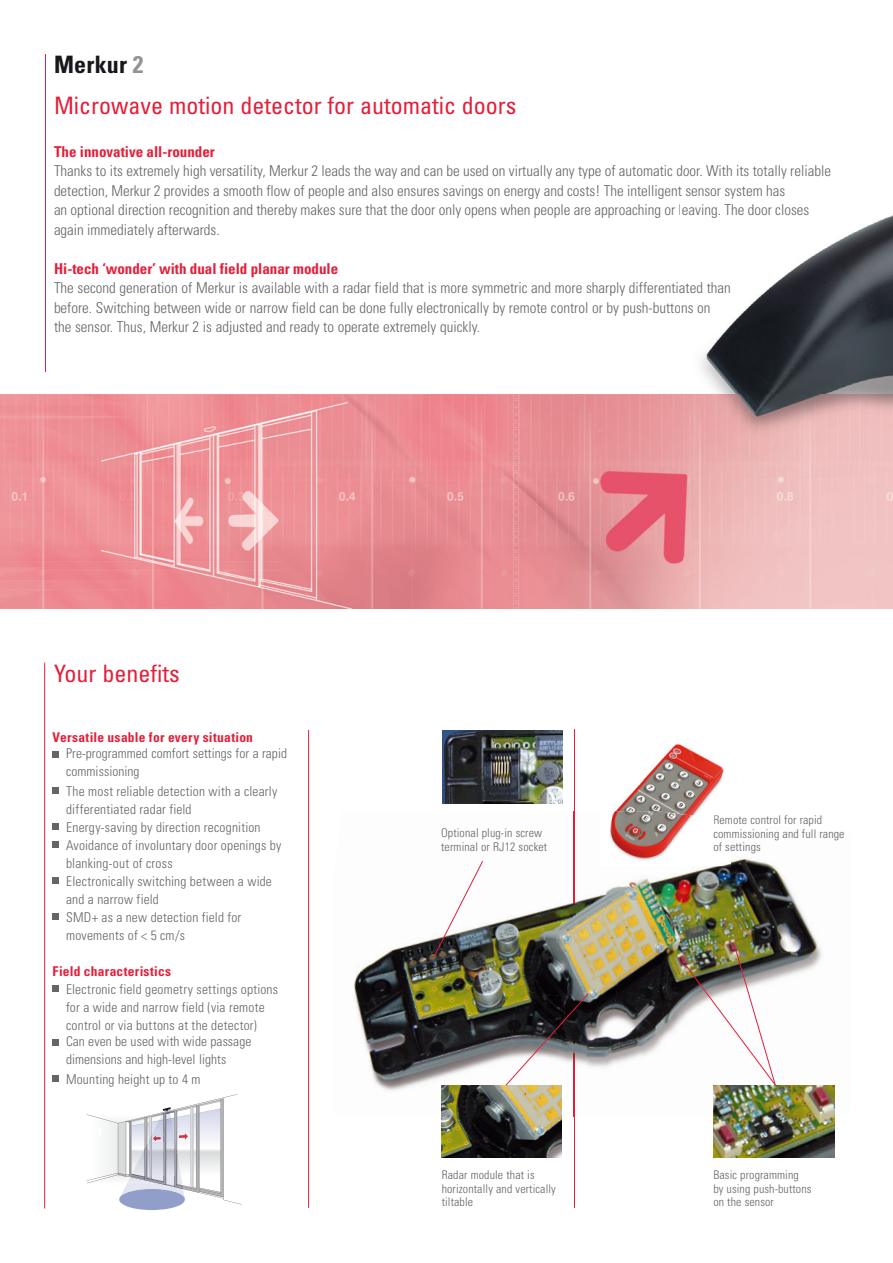
<style>
.page{position:relative;width:893px;height:1263px;background:#fff}
.page>*{position:absolute;margin:0;border:0;box-sizing:border-box;transform-origin:0 0}
.t1{font:condensed 24px "Univers";color:#e41f39}
.t2{font:700 condensed 24px "Univers";letter-spacing:.01em;color:#1a171c}
.t3{font:300 condensed 15px/19.5px "Univers";color:#646567}
.t4{font:700 condensed 15px "Univers";color:#e41f39}
.t5{font:300 condensed 13.5px/18px "Univers";letter-spacing:.015em;color:#646567}
.t6{font:700 condensed 13.5px "Univers";letter-spacing:.02em;color:#e41f39}
.t7{font:300 condensed 12px/13.5px "Univers";letter-spacing:.01em;color:#646567}
.s1{color:#929395}
</style>
<div class="page">
<img style="left:0;top:394px;width:684px;height:215px">
<img style="left:684px;top:464px;width:158px;height:145px">
<hr style="left:574px;top:730px;width:1px;height:478px;background:#e41f39">
<img style="left:367px;top:909px;width:181px;height:81px">
<img style="left:548px;top:811px;width:49px;height:305px">
<img style="left:682px;top:858px;width:140px;height:162px">
<img style="left:597px;top:874px;width:85px;height:193px">
<img style="left:354px;top:966px;width:164px;height:125px">
<img style="left:505px;top:990px;width:62px;height:104px">
<img style="left:646px;top:1057px;width:68px;height:59px">
<img style="left:834px;top:1085px;width:1px;height:31px">
<img style="left:574px;top:811px;width:1px;height:305px">
<hr style="left:45px;top:54px;width:1px;height:318px;background:#e41f39">
<hr style="left:44px;top:663px;width:1px;height:545px;background:#e41f39">
<img style="left:442px;top:731px;width:120px;height:72px">
<img style="left:714px;top:1085px;width:120px;height:72px">
<hr style="left:308px;top:730px;width:1px;height:478px;background:#e41f39">
<img style="left:441px;top:1085px;width:120px;height:72px">
<svg style="left:53px;top:752px;width:6px;height:6px"></svg>
<svg style="left:53px;top:788px;width:6px;height:6px"></svg>
<svg style="left:53px;top:824px;width:6px;height:6px"></svg>
<svg style="left:53px;top:842px;width:6px;height:6px"></svg>
<svg style="left:53px;top:878px;width:6px;height:6px"></svg>
<svg style="left:53px;top:914px;width:6px;height:6px"></svg>
<svg style="left:53px;top:986px;width:6px;height:6px"></svg>
<svg style="left:53px;top:1040px;width:6px;height:6px"></svg>
<svg style="left:53px;top:1076px;width:6px;height:6px"></svg>
<img style="left:505px;top:993px;width:84px;height:93px">
<svg style="left:434px;top:861px;width:49px;height:96px"></svg>
<img style="left:681px;top:215px;width:212px;height:249px">
<img style="left:681px;top:215px;width:128px;height:3px">
<img style="left:681px;top:282px;width:50px;height:14px">
<img style="left:681px;top:302px;width:29px;height:14px">
<img style="left:686px;top:949px;width:90px;height:136px">
<img style="left:615px;top:744px;width:109px;height:67px">
<img style="left:610px;top:811px;width:121px;height:55px">
<img style="left:714px;top:815px;width:17px;height:3px">
<img style="left:714px;top:818px;width:17px;height:8px">
<svg style="left:87px;top:1094px;width:155px;height:116px"></svg>
<h1 class="t2" style="left:54px;top:56px;width:91px">Merkur <span class="s1">2</span></h1>
<h1 class="t1" style="left:54px;top:96px;width:464px">Microwave motion detector for automatic doors</h1>
<p class="t4" style="left:54px;top:146px;width:162px">The innovative all-rounder</p>
<p class="t3" style="left:54px;top:163px;width:778px">Thanks to its extremely high versatility, Merkur 2 leads the way and can be used on virtually any type of automatic door. With its totally reliable detection, Merkur 2 provides a smooth flow of people and also ensures savings on energy and costs! The intelligent sensor system has<br>an optional direction recognition and thereby makes sure that the door only opens when people are approaching or leaving. The door closes again immediately afterwards.</p>
<p class="t4" style="left:54px;top:263px;width:286px">Hi-tech ‘wonder’ with dual field planar module</p>
<p class="t3" style="left:54px;top:280px;width:678px">The second generation of Merkur is available with a radar field that is more symmetric and more sharply differentiated than before. Switching between wide or narrow field can be done fully electronically by remote control or by push-buttons on the sensor. Thus, Merkur 2 is adjusted and ready to operate extremely quickly.</p>
<h1 class="t1" style="left:54px;top:664px;width:127px">Your benefits</h1>
<p class="t6" style="left:53px;top:732px;width:202px">Versatile usable for every situation</p>
<p class="t5" style="left:66px;top:746px;width:222px">Pre-programmed comfort settings for a rapid commissioning</p>
<p class="t5" style="left:66px;top:783px;width:217px">The most reliable detection with a clearly differentiated radar field<br>Energy-saving by direction recognition<br>Avoidance of involuntary door openings by blanking-out of cross<br>Electronically switching between a wide and a narrow field<br>SMD+ as a new detection field for movements of &lt; 5 cm/s</p>
<p class="t6" style="left:53px;top:966px;width:120px">Field characteristics</p>
<p class="t5" style="left:66px;top:981px;width:214px">Electronic field geometry settings options for a wide and narrow field (via remote control or via buttons at the detector)</p>
<p class="t5" style="left:66px;top:1034px;width:187px">Can even be used with wide passage dimensions and high-level lights</p>
<p class="t5" style="left:66px;top:1071px;width:136px">Mounting height up to 4 m</p>
<p class="t7" style="left:441px;top:827px;width:108px">Optional plug-in screw terminal or RJ12 socket</p>
<p class="t7" style="left:442px;top:1170px;width:116px">Radar module that is horizontally and vertically tiltable</p>
<p class="t7" style="left:713px;top:814px;width:133px">Remote control for rapid commissioning and full range of settings</p>
<p class="t7" style="left:713px;top:1170px;width:100px">Basic programming by using push-buttons on the sensor</p>
</div>
